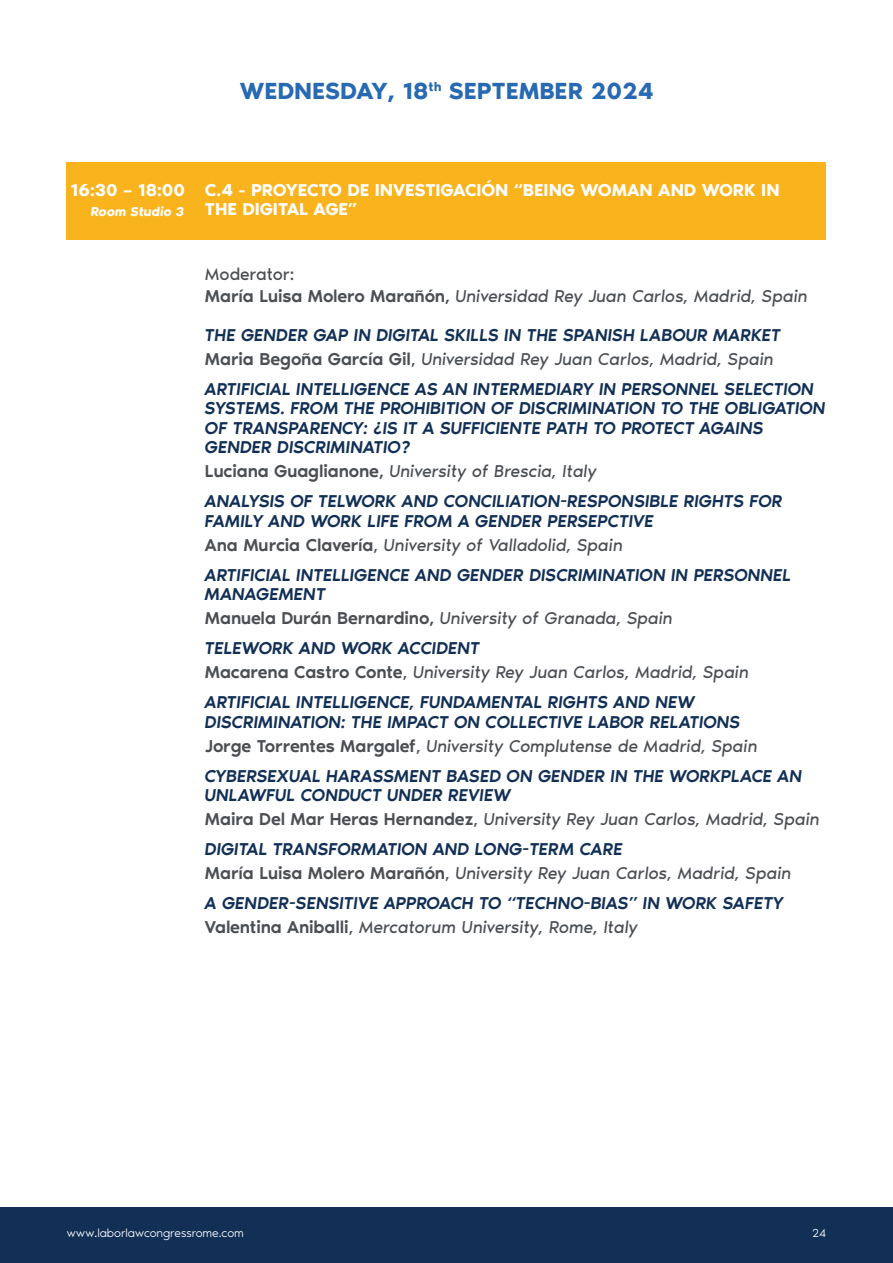
<style>
.page{position:relative;width:893px;height:1263px;background:#fff}
.page>*{position:absolute;margin:0;border:0;box-sizing:border-box;transform-origin:0 0}
.t1{font:600 24px "Noir Pro";color:#2869b3}
.t2{font:italic 500 17.7px/19.5px "Noir Pro";color:#123056}
.t3{font:italic 17.7px/22px "Noir Pro";letter-spacing:-.01em;color:#4b4f54}
.t4{font:600 17.7px/19.5px "Noir Pro";letter-spacing:-.01em;color:#fff}
.t5{font:italic 600 13.2px "Noir Pro";letter-spacing:-.01em;color:#fff}
.t6{font:300 12px "Noir Pro";letter-spacing:-.01em;color:#fff}
.s1{font-style:normal}
.s2{font-weight:500;font-style:normal}
.s3{font-style:normal;color:#4b4f54}
.s4{font-weight:400;font-style:normal;color:#4b4f54}
.s5{font-weight:400;color:#4b4f54}
.s6{font-weight:500;color:#123056}
</style>
<div class="page">
<div style="left:0;top:1208px;width:893px;height:55px;background:#123056"></div>
<div style="left:67px;top:163px;width:759px;height:77px;background:#f9b31c"></div>
<h1 class="t1" style="left:240px;top:72px;width:416px">WEDNESDAY, 18<sup>th</sup> SEPTEMBER 2024</h1>
<p class="t4" style="left:205px;top:179px;width:576px;text-indent:-134px">16:30 – 18:00 C.4 - PROYECTO DE INVESTIGACIÓN “BEING WOMAN AND WORK IN<br>THE DIGITAL AGE”</p>
<p class="t5" style="left:91px;top:201px;width:95px">Room Studio 3</p>
<p class="t3" style="left:205px;top:262px;width:604px"><span class="s1">Moderator:<br></span><span class="s2">María Luisa Molero Marañón,</span> Universidad Rey Juan Carlos, Madrid, Spain</p>
<p class="t2" style="left:205px;top:322px;width:577px;line-height:24px">THE GENDER GAP IN DIGITAL SKILLS IN THE SPANISH LABOUR MARKET<br><span class="s3">Maria Begoña García Gil</span><span class="s4">,</span> <span class="s5">Universidad Rey Juan Carlos, Madrid, Spain</span></p>
<p class="t2" style="left:205px;top:378px;width:622px">ARTIFICIAL INTELLIGENCE AS AN INTERMEDIARY IN PERSONNEL SELECTION SYSTEMS. FROM THE PROHIBITION OF DISCRIMINATION TO THE OBLIGATION OF TRANSPARENCY: ¿IS IT A SUFFICIENTE PATH TO PROTECT AGAINS GENDER DISCRIMINATIO?</p>
<p class="t2" style="left:205px;top:455px;width:579px;line-height:30px"><span class="s3">Luciana Guaglianone,</span> <span class="s5">University of Brescia, Italy<br></span>ANALYSIS OF TELWORK AND CONCILIATION-RESPONSIBLE RIGHTS FOR</p>
<p class="t2" style="left:205px;top:508px;width:450px;line-height:24px">FAMILY AND WORK LIFE FROM A GENDER PERSEPCTIVE<br><span class="s3">Ana Murcia Clavería</span><span class="s4">,</span> <span class="s5">University of Valladolid, Spain</span></p>
<p class="t2" style="left:205px;top:564px;width:588px">ARTIFICIAL INTELLIGENCE AND GENDER DISCRIMINATION IN PERSONNEL<br>MANAGEMENT</p>
<p class="t3" style="left:205px;top:602px;width:469px;line-height:30px"><span class="s2">Manuela Durán Bernardino,</span> University of Granada, Spain<br><span class="s6">TELEWORK AND WORK ACCIDENT</span></p>
<p class="t2" style="left:205px;top:656px;width:545px;line-height:30px"><span class="s3">Macarena Castro Conte</span><span class="s4">,</span> <span class="s5">University Rey Juan Carlos, Madrid, Spain<br></span>ARTIFICIAL INTELLIGENCE, FUNDAMENTAL RIGHTS AND NEW</p>
<p class="t2" style="left:205px;top:709px;width:554px;line-height:24px">DISCRIMINATION: THE IMPACT ON COLLECTIVE LABOR RELATIONS<br><span class="s3">Jorge Torrentes Margalef</span><span class="s4">,</span> <span class="s5">University Complutense de Madrid, Spain</span></p>
<p class="t2" style="left:205px;top:765px;width:599px">CYBERSEXUAL HARASSMENT BASED ON GENDER IN THE WORKPLACE AN<br>UNLAWFUL CONDUCT UNDER REVIEW</p>
<p class="t2" style="left:205px;top:803px;width:616px;line-height:30px"><span class="s3">Maira Del Mar Heras Hernandez</span><span class="s4">,</span> <span class="s5">University Rey Juan Carlos, Madrid, Spain<br></span>DIGITAL TRANSFORMATION AND LONG-TERM CARE</p>
<p class="t2" style="left:205px;top:857px;width:588px;line-height:30px"><span class="s3">María Luisa Molero Marañón</span><span class="s4">,</span> <span class="s5">University Rey Juan Carlos, Madrid, Spain<br></span>A GENDER-SENSITIVE APPROACH TO “TECHNO-BIAS” IN WORK SAFETY</p>
<p class="t3" style="left:205px;top:915px;width:434px"><span class="s2">Valentina Aniballi</span><span class="s1">,</span> Mercatorum University, Rome, Italy</p>
<p class="t6" style="left:67px;top:1224px;width:179px">www.laborlawcongressrome.com</p>
<p class="t6" style="left:812px;top:1223px;width:16px">24</p>
</div>
